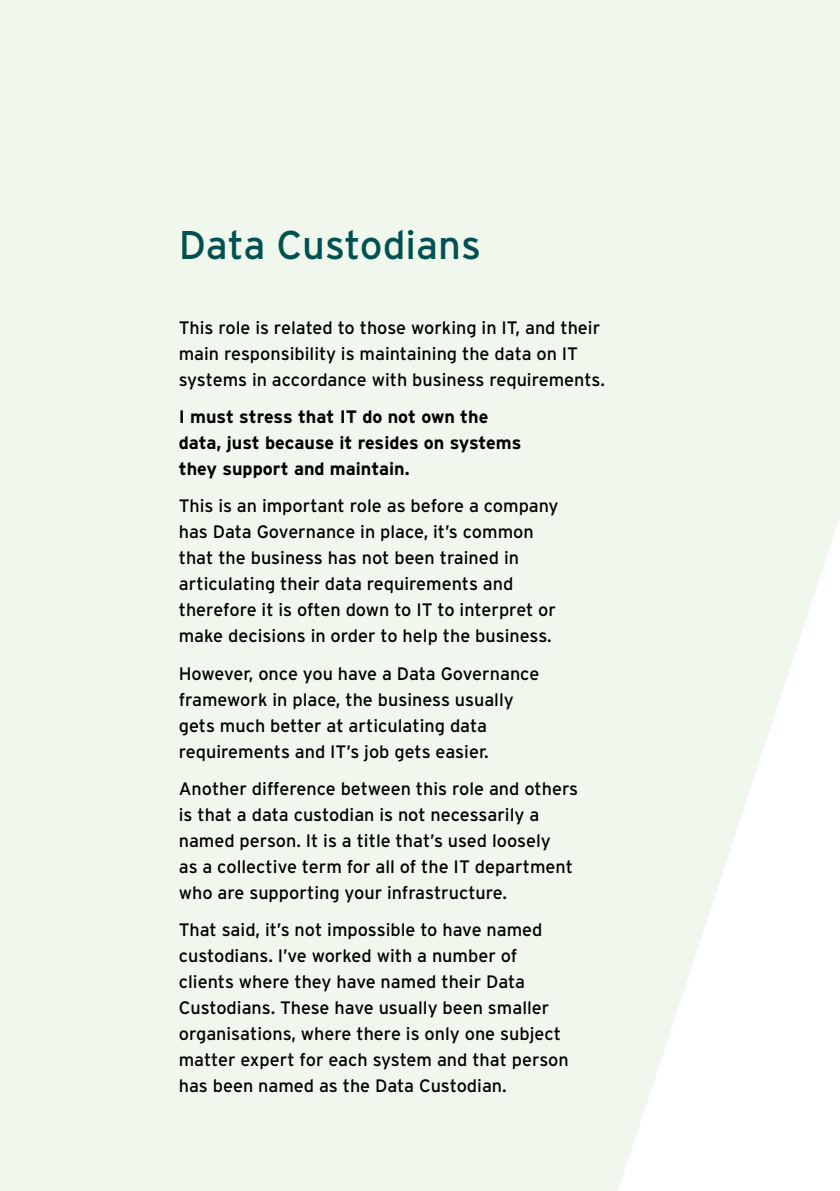
<style>
.page{position:relative;width:840px;height:1191px;background:#fff}
.page>*{position:absolute;margin:0;border:0;box-sizing:border-box;transform-origin:0 0}
.t1{font:40px "Interstate";color:#00514f}
.t2{font:18px/26px "Interstate";color:#000}
.t3{font:700 18px/26px "Interstate";color:#000}
</style>
<div class="page">
<div style="left:0;top:0;width:839px;height:1191px;background:#f0f7ed"></div>
<svg style="left:618px;top:522px;width:221px;height:669px;fill:#fcfdfc"></svg>
<h1 class="t1" style="left:179px;top:222px;width:303px">Data Custodians</h1>
<p class="t2" style="left:179px;top:314px;width:427px">This role is related to those working in IT, and their main responsibility is maintaining the data on IT systems in accordance with business requirements.</p>
<p class="t3" style="left:179px;top:403px;width:344px">I must stress that IT do not own the data, just because it resides on systems they support and maintain.</p>
<p class="t2" style="left:179px;top:493px;width:381px">This is an important role as before a company has Data Governance in place, it’s common that the business has not been trained in articulating their data requirements and therefore it is often down to IT to interpret or make decisions in order to help the business.</p>
<p class="t2" style="left:179px;top:660px;width:362px">However, once you have a Data Governance framework in place, the business usually gets much better at articulating data requirements and IT’s job gets easier.</p>
<p class="t2" style="left:179px;top:775px;width:400px">Another difference between this role and others is that a data custodian is not necessarily a named person. It is a title that’s used loosely<br>as a collective term for all of the IT department who are supporting your infrastructure.</p>
<p class="t2" style="left:179px;top:917px;width:391px">That said, it’s not impossible to have named custodians. I’ve worked with a number of clients where they have named their Data Custodians. These have usually been smaller organisations, where there is only one subject matter expert for each system and that person has been named as the Data Custodian.</p>
</div>
